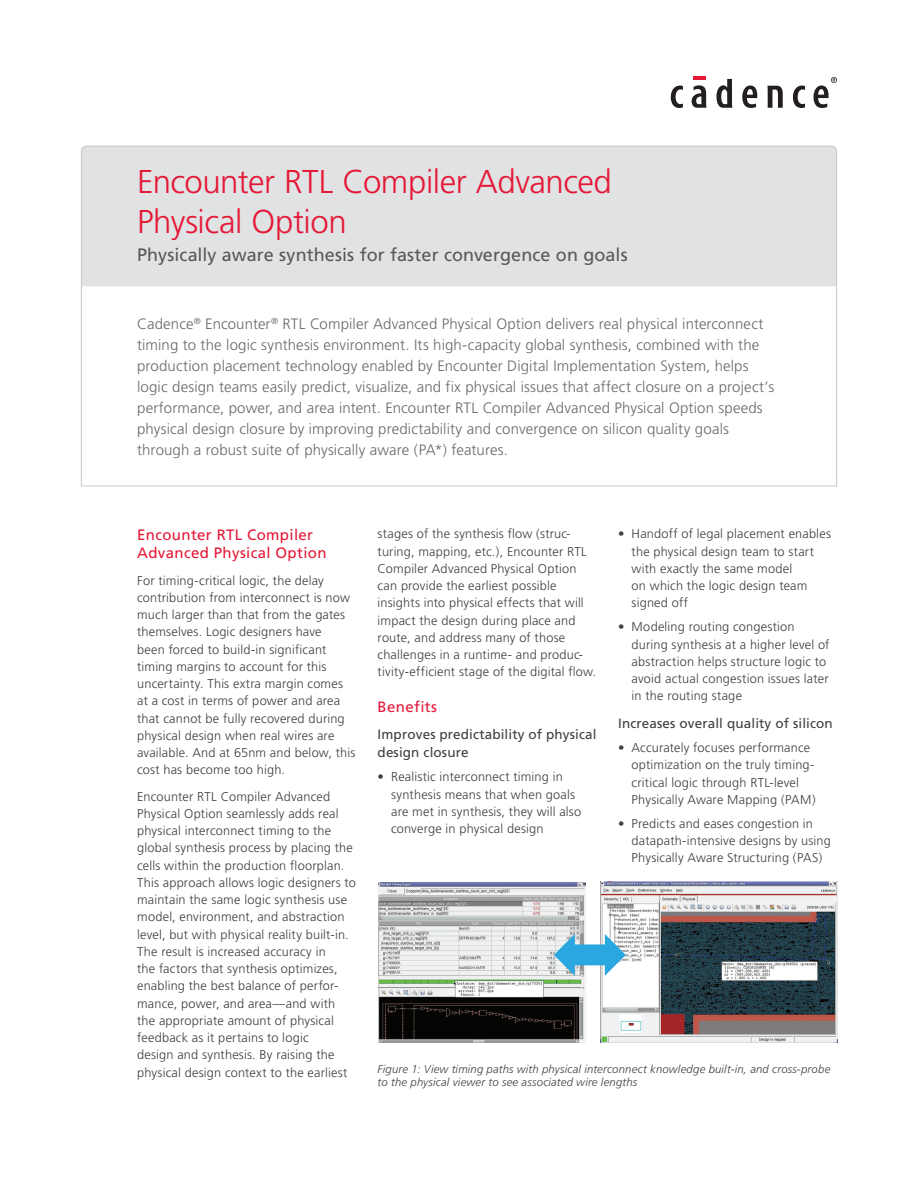
<style>
.page{position:relative;width:918px;height:1188px;background:#fff}
.page>*{position:absolute;margin:0;border:0;box-sizing:border-box;transform-origin:0 0}
.Title_Level_1{font:300 33px/39.6px "Frutiger";letter-spacing:-.015em;color:#e51836}
.Title_Level_2{font:18px "Frutiger";letter-spacing:.005em;color:#57585a}
.Intro__Paragraph{font:300 15px/21px "Frutiger";letter-spacing:.01em;color:#69696c}
.Body_Header_A{font:15px/18px "Frutiger";letter-spacing:.025em;color:#e51836}
.Body_Header_B{font:13.5px/18px "Frutiger";letter-spacing:.01em;color:#3e3e3f}
.Body{font:300 12.75px/17.2px "Frutiger";letter-spacing:.015em;color:#3e3e3f}
.Body_Bullet_1{font:300 12.75px/17.2px "Frutiger";letter-spacing:.015em;color:#3e3e3f}
.t1{font:italic 300 11.25px/13.5px "Frutiger";letter-spacing:.02em;color:#3e3e3f}
</style>
<div class="page">
<svg style="left:671px;top:86px;width:12px;height:22px"></svg>
<svg style="left:692px;top:77px;width:14px;height:31px"></svg>
<svg style="left:716px;top:79px;width:16px;height:29px"></svg>
<svg style="left:742px;top:85px;width:15px;height:23px"></svg>
<svg style="left:767px;top:86px;width:16px;height:22px"></svg>
<svg style="left:793px;top:86px;width:12px;height:22px"></svg>
<svg style="left:814px;top:77px;width:23px;height:31px"></svg>
<svg style="left:81px;top:145px;width:756px;height:342px"></svg>
<img style="left:378px;top:882px;width:208px;height:161px">
<img style="left:600px;top:881px;width:237px;height:162px">
<svg style="left:554px;top:934px;width:72px;height:42px"></svg>
<p class="Title_Level_1" style="left:137px;top:163px;width:476px">Encounter RTL Compiler Advanced<br>Physical Option</p>
<p class="Title_Level_2" style="left:137px;top:244px;width:492px">Physically aware synthesis for faster convergence on goals</p>
<p class="Intro__Paragraph" style="left:137px;top:314px;width:639px">Cadence<sup>®</sup> Encounter<sup>®</sup> RTL Compiler Advanced Physical Option delivers real physical interconnect timing to the logic synthesis environment. Its high-capacity global synthesis, combined with the production placement technology enabled by Encounter Digital Implementation System, helps logic design teams easily predict, visualize, and fix physical issues that affect closure on a project’s performance, power, and area intent. Encounter RTL Compiler Advanced Physical Option speeds physical design closure by improving predictability and convergence on silicon quality goals through a robust suite of physically aware (PA*) features.</p>
<p class="Body_Header_A" style="left:137px;top:526px;width:191px">Encounter RTL Compiler<br>Advanced Physical Option</p>
<p class="Body" style="left:137px;top:572px;width:220px">For timing-critical logic, the delay contribution from interconnect is now much larger than that from the gates themselves. Logic designers have<br>been forced to build-in significant timing margins to account for this uncertainty. This extra margin comes at a cost in terms of power and area that cannot be fully recovered during physical design when real wires are available. And at 65nm and below, this cost has become too high.</p>
<p class="Body" style="left:137px;top:788px;width:220px">Encounter RTL Compiler Advanced Physical Option seamlessly adds real physical interconnect timing to the global synthesis process by placing the cells within the production floorplan.<br>This approach allows logic designers to maintain the same logic synthesis use model, environment, and abstraction level, but with physical reality built-in.<br>The result is increased accuracy in<br>the factors that synthesis optimizes, enabling the best balance of perfor&shy;mance, power, and area—and with the appropriate amount of physical feedback as it pertains to logic<br>design and synthesis. By raising the physical design context to the earliest</p>
<p class="Body" style="left:378px;top:526px;width:220px">stages of the synthesis flow (struc&shy;turing, mapping, etc.), Encounter RTL Compiler Advanced Physical Option can provide the earliest possible insights into physical effects that will impact the design during place and route, and address many of those challenges in a runtime- and produc&shy;tivity-efficient stage of the digital flow.</p>
<p class="Body_Header_A" style="left:378px;top:698px;width:61px">Benefits</p>
<p class="Body_Header_B" style="left:378px;top:726px;width:220px">Improves predictability of physical design closure</p>
<p class="Body_Bullet_1" style="left:391px;top:769px;width:192px;text-indent:-14px">• Realistic interconnect timing in synthesis means that when goals are met in synthesis, they will also converge in physical design</p>
<p class="Body_Bullet_1" style="left:632px;top:526px;width:201px;text-indent:-14px">• Handoff of legal placement enables the physical design team to start with exactly the same model<br>on which the logic design team signed off</p>
<p class="Body_Bullet_1" style="left:632px;top:619px;width:199px;text-indent:-14px">• Modeling routing congestion during synthesis at a higher level of abstraction helps structure logic to avoid actual congestion issues later in the routing stage</p>
<p class="Body_Header_B" style="left:618px;top:715px;width:216px">Increases overall quality of silicon</p>
<p class="Body_Bullet_1" style="left:632px;top:739px;width:186px;text-indent:-14px">• Accurately focuses performance optimization on the truly timing&shy;critical logic through RTL-level Physically Aware Mapping (PAM)</p>
<p class="Body_Bullet_1" style="left:632px;top:815px;width:201px;text-indent:-14px">• Predicts and eases congestion in datapath-intensive designs by using<br>Physically Aware Structuring (PAS)</p>
<p class="t1" style="left:378px;top:1062px;width:454px">Figure 1: View timing paths with physical interconnect knowledge built-in, and cross-probe to the physical viewer to see associated wire lengths</p>
</div>
